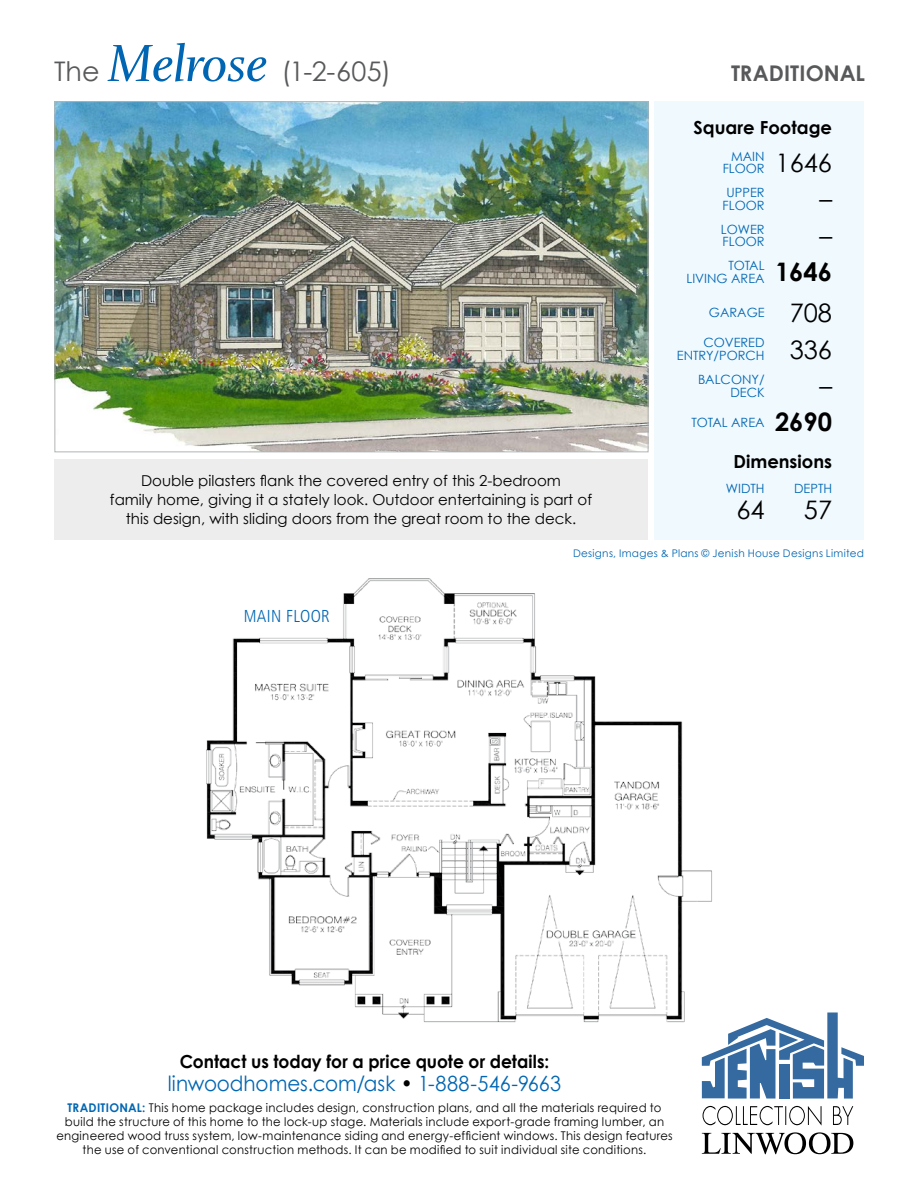
<style>
.page{position:relative;width:918px;height:1188px;background:#fff}
.page>*{position:absolute;margin:0;border:0;box-sizing:border-box;transform-origin:0 0}
.t1{font:27px "Century Gothic";letter-spacing:.005em;color:#58595b}
.t2{font:25.5px "Century Gothic";color:#000}
.t3{font:700 21.6px "Century Gothic";letter-spacing:.005em;color:#58595b}
.t4{font:21px "Century Gothic";color:#0066b3;scale:.95 1}
.t5{font:700 18px "Century Gothic";color:#000;scale:.95 1}
.t6{font:700 18px "Century Gothic";color:#000}
.t7{font:300 condensed 17.25px "Frutiger";letter-spacing:.02em;color:#0066b3}
.t8{font:15px/18.8px "Century Gothic";color:#000;text-align:center}
.t9{font:12.75px/12.8px "Century Gothic";color:#0066b3}
.t10{font:12px/14.2px "Century Gothic";letter-spacing:.02em;color:#000;text-align:center}
.t11{font:10.5px "Century Gothic";letter-spacing:.03em;color:#0066b3}
.s1{font-family:"Charlotte Book Italic Plain";font-size:54px;color:#0066b3}
.s2{font-size:25.5px;color:#000}
.s3{font-weight:700;font-size:25.5px;color:#000}
.s4{color:#000}
.s5{font-weight:700;color:#0066b3}
</style>
<div class="page">
<img style="left:56px;top:103px;width:590px;height:347px">
<div style="left:655px;top:101px;width:209px;height:439px;background:#eff9fe"></div>
<div style="left:54px;top:459px;width:594px;height:81px;background:#ededee"></div>
<svg style="left:702px;top:1012px;width:162px;height:87px"></svg>
<svg style="left:703px;top:1106px;width:150px;height:20px"></svg>
<svg style="left:702px;top:1132px;width:151px;height:22px"></svg>
<img style="left:206px;top:578px;width:511px;height:449px">
<h1 class="t1" style="left:54px;top:55px;width:338px">The <span class="s1">Melrose</span> (1-2-605)</h1>
<p class="t8" style="left:110px;top:471px;width:484px">Double pilasters flank the covered entry of this 2-bedroom<br>family home, giving it a stately look. Outdoor entertaining is part of this design, with sliding doors from the great room to the deck.</p>
<h3 class="t3" style="left:731px;top:60px;width:136px">Traditional</h3>
<h3 class="t6" style="left:694px;top:116px;width:140px">Square Footage</h3>
<p class="t9" style="left:723px;top:149px;width:111px;text-indent:9px">Main<br>Floor <span class="s2">1646</span></p>
<p class="t9" style="left:723px;top:186px;width:43px;text-align:center">Upper<br>Floor</p>
<h2 class="t2" style="left:819px;top:183px;width:14px">–</h2>
<p class="t9" style="left:721px;top:222px;width:45px">Lower<br>Floor</p>
<h2 class="t2" style="left:819px;top:220px;width:14px">–</h2>
<p class="t9" style="left:687px;top:259px;width:147px;text-indent:42px">Total<br>Living Area <span class="s3">1646</span></p>
<p class="t9" style="left:709px;top:306px;width:125px">Garage <span class="s2">708</span></p>
<p class="t9" style="left:677px;top:336px;width:87px;text-indent:26px">Covered<br>Entry/Porch</p>
<h2 class="t2" style="left:790px;top:334px;width:44px">336</h2>
<p class="t9" style="left:698px;top:373px;width:68px;text-align:right">Balcony/<br>Deck</p>
<h2 class="t2" style="left:819px;top:370px;width:14px">–</h2>
<p class="t9" style="left:691px;top:415px;width:142px">Total Area <span class="s3">2690</span></p>
<h3 class="t6" style="left:734px;top:450px;width:100px">Dimensions</h3>
<p class="t9" style="left:726px;top:482px;width:9px">Width</p>
<h2 class="t2" style="left:736px;top:494px;width:30px">64</h2>
<p class="t9" style="left:794px;top:482px;width:24px">Depth</p>
<h2 class="t2" style="left:804px;top:494px;width:30px">57</h2>
<h3 class="t7" style="left:244px;top:606px;width:88px">MAIN FLOOR</h3>
<p class="t11" style="left:573px;top:547px;width:292px">Designs, Images &amp; Plans © Jenish House Designs Limited</p>
<h3 class="t5" style="left:180px;top:1050px;width:390px">Contact us today for a price quote or details:</h3>
<h3 class="t4" style="left:168px;top:1070px;width:416px">linwoodhomes.com/ask <span class="s4">•</span> 1-888-546-9663</h3>
<p class="t10" style="left:56px;top:1100px;width:618px"><span class="s5">Traditional:</span> This home package includes design, construction plans, and all the materials required to build the structure of this home to the lock-up stage. Materials include export-grade framing lumber, an engineered wood truss system, low-maintenance siding and energy-efficient windows. This design features the use of conventional construction methods. It can be modified to suit individual site conditions.</p>
</div>
